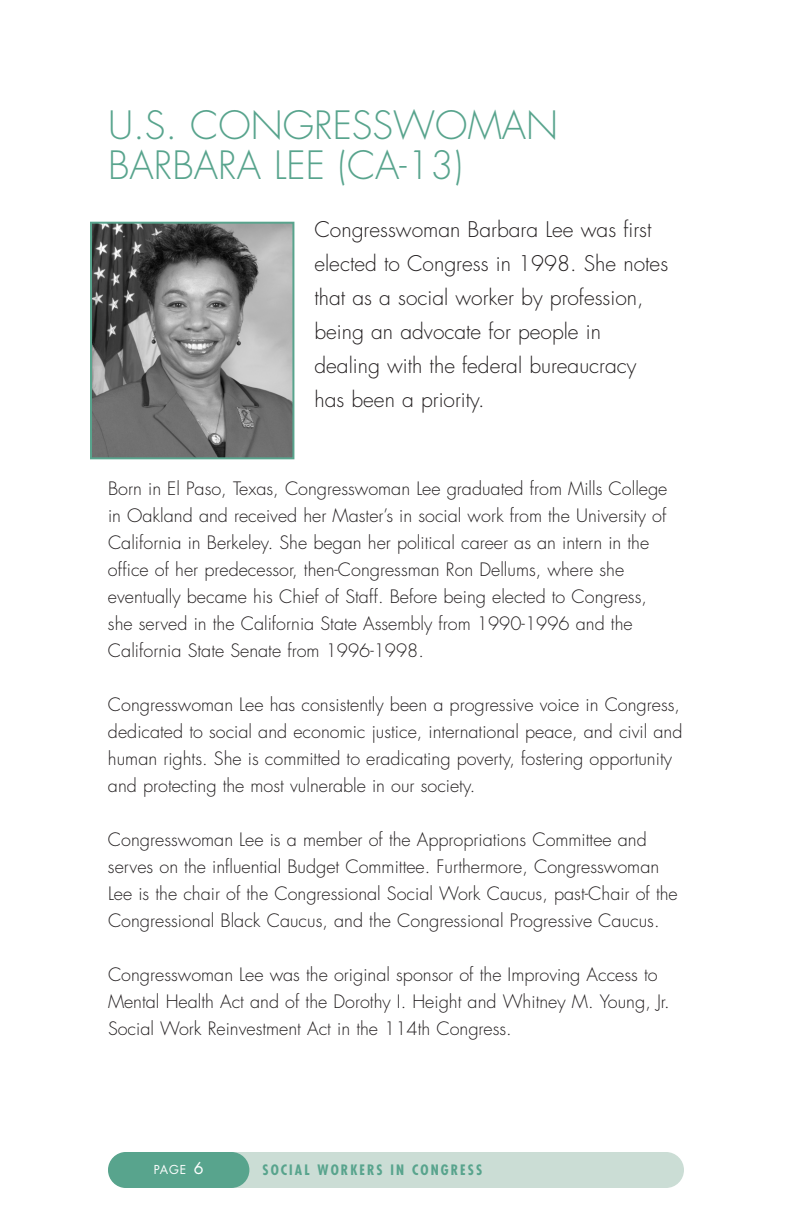
<style>
.page{position:relative;width:792px;height:1224px;background:#fff}
.page>*{position:absolute;margin:0;border:0;box-sizing:border-box;transform-origin:0 0}
.t1{font:300 38px/40px "Futura";color:#58a48d}
.t2{font:300 21px/34px "Futura";color:#231f20}
.t3{font:300 18px/27px "Futura";color:#231f20}
.t4{font:700 condensed 14px "Futura";letter-spacing:.145em;color:#58a48d}
.t5{font:12px "Futura";color:#fff}
.s1{font-size:16px}
</style>
<div class="page">
<div style="left:108px;top:1152px;width:576px;height:36px;background:#cbddd5;border-radius:18px"></div>
<div style="left:108px;top:1152px;width:141px;height:36px;background:#58a48d;border-radius:18px"></div>
<img style="left:93px;top:225px;width:198px;height:231px">
<div style="left:90px;top:222px;width:204px;height:237px;border:2px solid #58a48d"></div>
<h1 class="t1" style="left:108px;top:109px;width:452px">U.S. CONGRESSWOMAN<br>BARBARA LEE (CA-13)</h1>
<p class="t2" style="left:314px;top:214px;width:355px">Congresswoman Barbara Lee was first elected to Congress in 1998. She notes that as a social worker by profession, being an advocate for people in dealing with the federal bureaucracy has been a priority.</p>
<p class="t3" style="left:108px;top:477px;width:561px">Born in El Paso, Texas, Congresswoman Lee graduated from Mills College in Oakland and received her Master’s in social work from the University of California in Berkeley. She began her political career as an intern in the office of her predecessor, then-Congressman Ron Dellums, where she eventually became his Chief of Staff. Before being elected to Congress, she served in the California State Assembly from 1990-1996 and the California State Senate from 1996-1998.</p>
<p class="t3" style="left:108px;top:693px;width:576px">Congresswoman Lee has consistently been a progressive voice in Congress, dedicated to social and economic justice, international peace, and civil and human rights. She is committed to eradicating poverty, fostering opportunity and protecting the most vulnerable in our society.</p>
<p class="t3" style="left:108px;top:828px;width:571px">Congresswoman Lee is a member of the Appropriations Committee and serves on the influential Budget Committee. Furthermore, Congresswoman Lee is the chair of the Congressional Social Work Caucus, past-Chair of the Congressional Black Caucus, and the Congressional Progressive Caucus.</p>
<p class="t3" style="left:108px;top:963px;width:563px">Congresswoman Lee was the original sponsor of the Improving Access to<br>Mental Health Act and of the Dorothy I. Height and Whitney M. Young, Jr.<br>Social Work Reinvestment Act in the 114th Congress.</p>
<p class="t5" style="left:154px;top:1164px;width:51px">PAGE <span class="s1">6</span></p>
<p class="t4" style="left:263px;top:1164px;width:221px">SOCIAL WORKERS IN CONGRESS</p>
</div>
